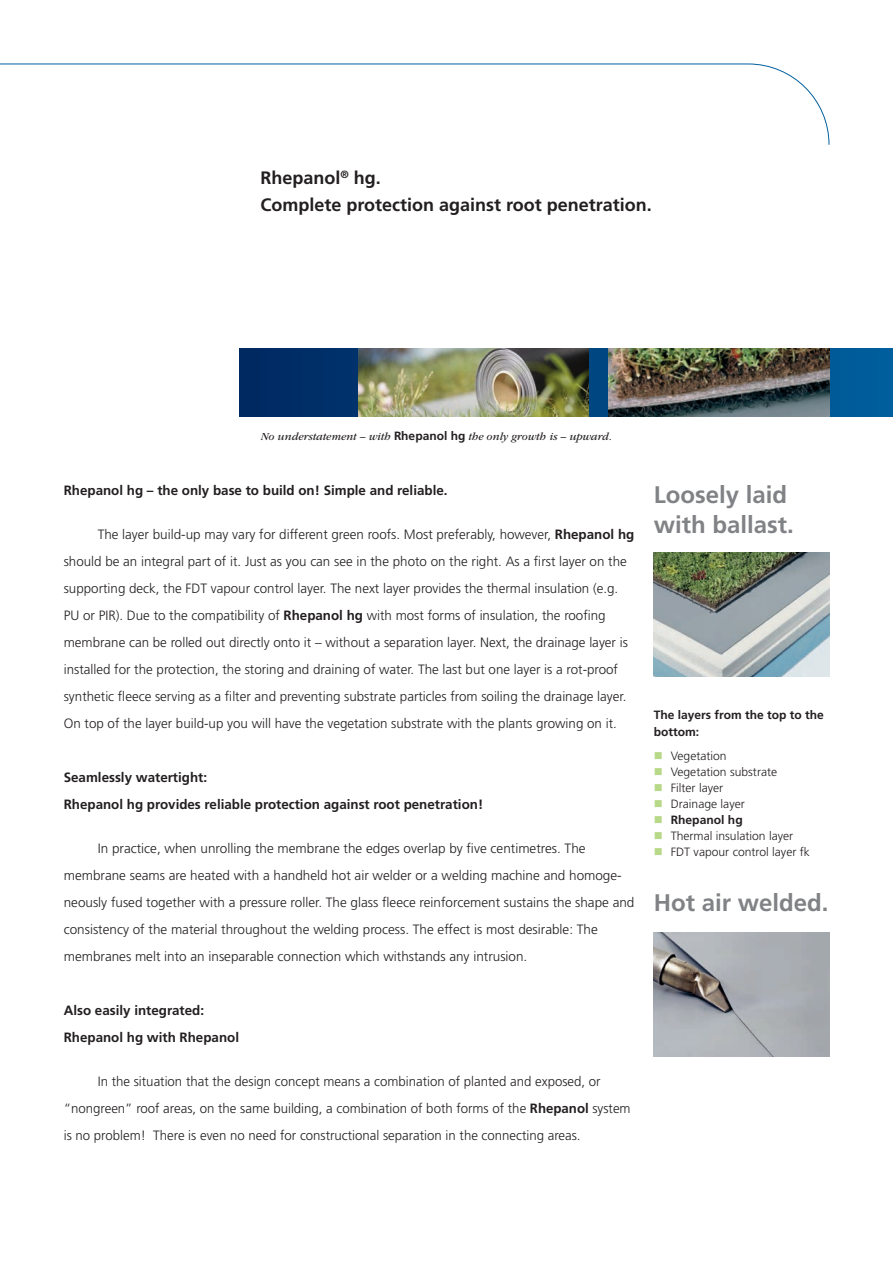
<style>
.page{position:relative;width:893px;height:1263px;background:#fff}
.page>*{position:absolute;margin:0;border:0;box-sizing:border-box;transform-origin:0 0}
.t1{font:700 24px/30px "Frutiger LT Std";color:#808285}
.t2{font:700 18px/27px "Frutiger LT Std";color:#231f20}
.t3{font:300 13.5px/27px "Frutiger LT Std";color:#231f20}
.t4{font:700 13.5px/27px "Frutiger LT Std";color:#231f20}
.t5{font:300 12px/16px "Frutiger LT Std";color:#231f20}
.t6{font:700 12px/16.5px "Frutiger LT Std";color:#231f20}
.t7{font:italic 11.25px "ITC Garamond Std";color:#231f20}
.s1{font-family:"Frutiger LT Std";font-weight:700;font-style:normal;font-size:12px}
.s2{font-weight:700}
</style>
<div class="page">
<svg style="left:239px;top:349px;width:654px;height:68px"></svg>
<img style="left:359px;top:349px;width:229px;height:68px">
<img style="left:608px;top:349px;width:221px;height:68px">
<img style="left:654px;top:553px;width:175px;height:123px">
<img style="left:654px;top:933px;width:175px;height:123px">
<svg style="left:0;top:64px;width:829px;height:81px"></svg>
<h2 class="t2" style="left:260px;top:164px;width:393px">Rhepanol<sup>®</sup> hg.<br>Complete protection against root penetration.</h2>
<p class="t7" style="left:261px;top:431px;width:353px">No understatement – with <span class="s1">Rhepanol hg</span> the only growth is – upward.</p>
<p class="t4" style="left:64px;top:477px;width:385px">Rhepanol hg – the only base to build on! Simple and reliable.</p>
<p class="t3" style="left:64px;top:521px;width:572px;text-indent:34px">The layer build-up may vary for different green roofs. Most preferably, however, <span class="s2">Rhepanol hg </span>should be an integral part of it. Just as you can see in the photo on the right. As a first layer on the supporting deck, the FDT vapour control layer. The next layer provides the thermal insulation (e.g.<br>PU or PIR). Due to the compatibility of <span class="s2">Rhepanol hg</span> with most forms of insulation, the roofing membrane can be rolled out directly onto it – without a separation layer. Next, the drainage layer is installed for the protection, the storing and draining of water. The last but one layer is a rot-proof synthetic fleece serving as a filter and preventing substrate particles from soiling the drainage layer.<br>On top of the layer build-up you will have the vegetation substrate with the plants growing on it.</p>
<p class="t4" style="left:64px;top:764px;width:421px">Seamlessly watertight:<br>Rhepanol hg provides reliable protection against root penetration!</p>
<p class="t3" style="left:64px;top:835px;width:572px;text-indent:34px">In practice, when unrolling the membrane the edges overlap by five centimetres. The membrane seams are heated with a handheld hot air welder or a welding machine and homoge&shy;neously fused together with a pressure roller. The glass fleece reinforcement sustains the shape and consistency of the material throughout the welding process. The effect is most desirable: The membranes melt into an inseparable connection which withstands any intrusion.</p>
<p class="t4" style="left:64px;top:997px;width:177px">Also easily integrated:<br>Rhepanol hg with Rhepanol</p>
<p class="t3" style="left:64px;top:1068px;width:568px;text-indent:34px">In the situation that the design concept means a combination of planted and exposed, or “nongreen” roof areas, on the same building, a combination of both forms of the <span class="s2">Rhepanol</span> system is no problem! There is even no need for constructional separation in the connecting areas.</p>
<h1 class="t1" style="left:654px;top:480px;width:142px">Loosely laid with ballast.</h1>
<p class="t6" style="left:654px;top:707px;width:171px">The layers from the top to the bottom:</p>
<p class="t5" style="left:671px;top:748px;width:108px">Vegetation<br>Vegetation substrate<br>Filter layer<br>Drainage layer</p>
<p class="t6" style="left:671px;top:812px;width:74px">Rhepanol hg</p>
<p class="t5" style="left:671px;top:828px;width:141px">Thermal insulation layer<br>FDT vapour control layer fk</p>
<h1 class="t1" style="left:654px;top:888px;width:176px">Hot air welded.</h1>
</div>
